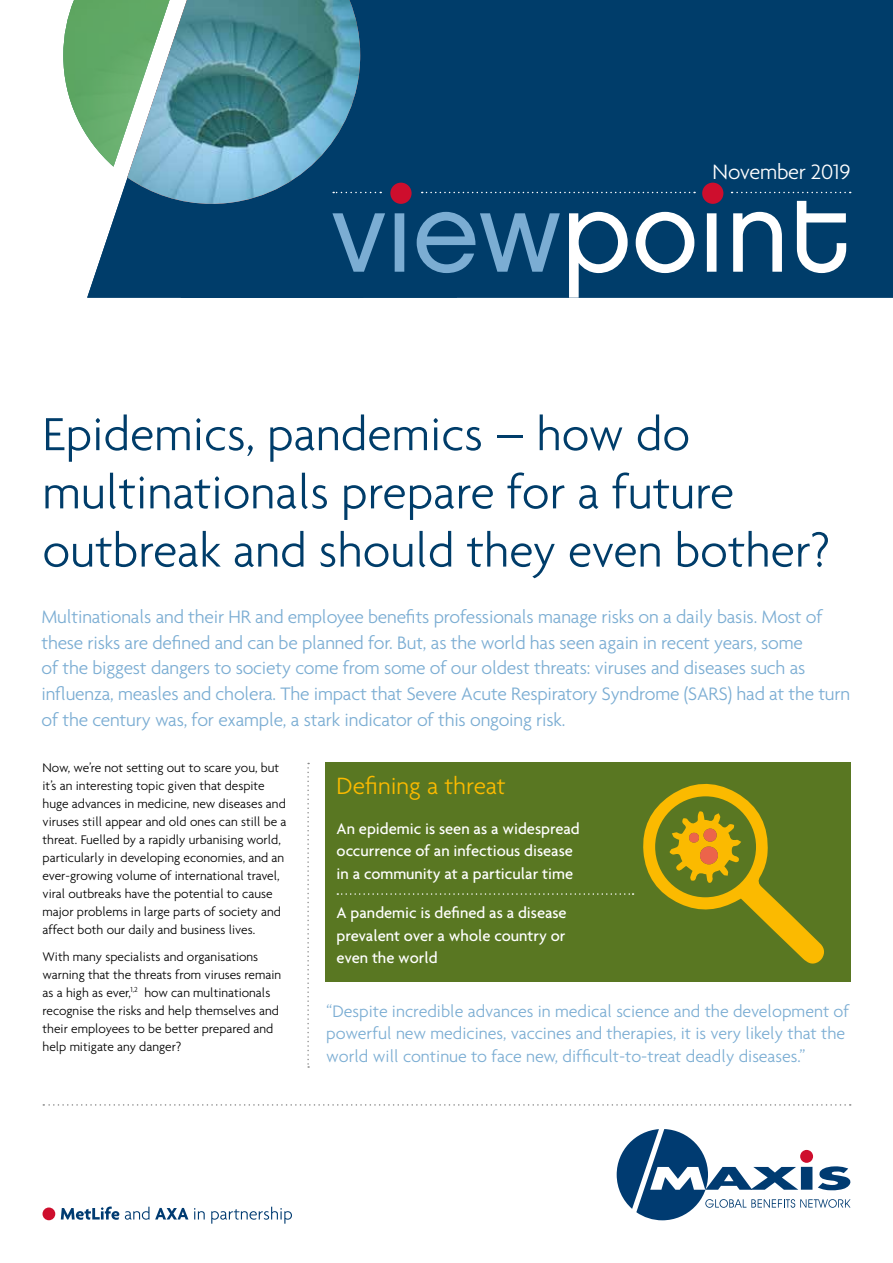
<style>
.page{position:relative;width:893px;height:1263px;background:#fff}
.page>*{position:absolute;margin:0;border:0;box-sizing:border-box;transform-origin:0 0}
.t1{font:300 50.1px/58.2px "Agenda";color:#003d6a}
.t2{font:300 25.5px "Agenda";color:#fbba00}
.t3{font:300 22.5px "Agenda";letter-spacing:-.01em;color:#fff}
.t4{font:300 19.5px/25.5px "Agenda";letter-spacing:-.01em;color:#7badd3}
.t5{font:300 18px/22.5px "Agenda";color:#7badd3}
.t6{font:500 16.5px/22.5px "Agenda";color:#fff}
.t7{font:300 13.5px/18px "Agenda";color:#000}
</style>
<div class="page">
<svg style="left:87px;top:179px;width:94px;height:119px;fill:#003d6a"></svg>
<div style="left:360px;top:0;width:533px;height:298px;background:#003d6a"></div>
<div style="left:181px;top:14px;width:324px;height:284px;background:#003d6a"></div>
<svg style="left:422px;top:192px;width:273px;height:1px"></svg>
<svg style="left:360px;top:192px;width:21px;height:1px"></svg>
<svg style="left:731px;top:192px;width:120px;height:1px"></svg>
<svg style="left:569px;top:201px;width:277px;height:97px"></svg>
<svg style="left:332px;top:212px;width:228px;height:61px;background:#2f6892"></svg>
<div style="left:390px;top:183px;width:22px;height:21px;background:#ce0e2d;border-radius:50%"></div>
<div style="left:702px;top:183px;width:21px;height:21px;background:#ce0e2d;border-radius:50%"></div>
<svg style="left:617px;top:1129px;width:233px;height:91px"></svg>
<div style="left:800px;top:1150px;width:13px;height:13px;background:#ce0e2d;border-radius:50%"></div>
<svg style="left:61px;top:1206px;width:58px;height:14px"></svg>
<svg style="left:125px;top:1207px;width:24px;height:13px"></svg>
<svg style="left:155px;top:1208px;width:33px;height:11px"></svg>
<svg style="left:194px;top:1208px;width:11px;height:11px"></svg>
<svg style="left:211px;top:1207px;width:81px;height:17px"></svg>
<div style="left:43px;top:1207px;width:12px;height:13px;background:#ce0e2d;border-radius:50%"></div>
<img style="left:127px;top:0;width:233px;height:204px">
<svg style="left:63px;top:0;width:138px;height:167px"></svg>
<svg style="left:307px;top:763px;width:2px;height:305px"></svg>
<div style="left:325px;top:763px;width:525px;height:219px;background:#597722"></div>
<svg style="left:43px;top:1104px;width:808px;height:2px"></svg>
<svg style="left:337px;top:783px;width:487px;height:181px"></svg>
<h3 class="t3" style="left:713px;top:158px;width:139px">November 2019</h3>
<h1 class="t1" style="left:43px;top:404px;width:789px">Epidemics, pandemics – how do multinationals prepare for a future outbreak and should they even bother?</h1>
<p class="t4" style="left:41px;top:604px;width:810px">Multinationals and their HR and employee benefits professionals manage risks on a daily basis. Most of these risks are defined and can be planned for. But, as the world has seen again in recent years, some<br>of the biggest dangers to society come from some of our oldest threats: viruses and diseases such as influenza, measles and cholera. The impact that Severe Acute Respiratory Syndrome (SARS) had at the turn of the century was, for example, a stark indicator of this ongoing risk.</p>
<p class="t7" style="left:43px;top:759px;width:246px">Now, we’re not setting out to scare you, but it’s an interesting topic given that despite huge advances in medicine, new diseases and viruses still appear and old ones can still be a threat. Fuelled by a rapidly urbanising world, particularly in developing economies, and an ever-growing volume of international travel, viral outbreaks have the potential to cause major problems in large parts of society and affect both our daily and business lives.</p>
<p class="t7" style="left:43px;top:947px;width:240px">With many specialists and organisations warning that the threats from viruses remain as a high as ever,<sup>1,2</sup> how can multinationals recognise the risks and help themselves and their employees to be better prepared and help mitigate any danger?</p>
<h2 class="t2" style="left:337px;top:771px;width:171px">Defining a threat</h2>
<p class="t6" style="left:337px;top:816px;width:245px">An epidemic is seen as a widespread occurrence of an infectious disease in a community at a particular time</p>
<p class="t6" style="left:337px;top:901px;width:232px;text-align:justify">A pandemic is defined as a disease prevalent over a whole country or even the world</p>
<h3 class="t5" style="left:326px;top:999px;width:524px">“Despite incredible advances in medical science and the development of powerful new medicines, vaccines and therapies, it is very likely that the world will continue to face new, difficult-to-treat deadly diseases.”</h3>
</div>
